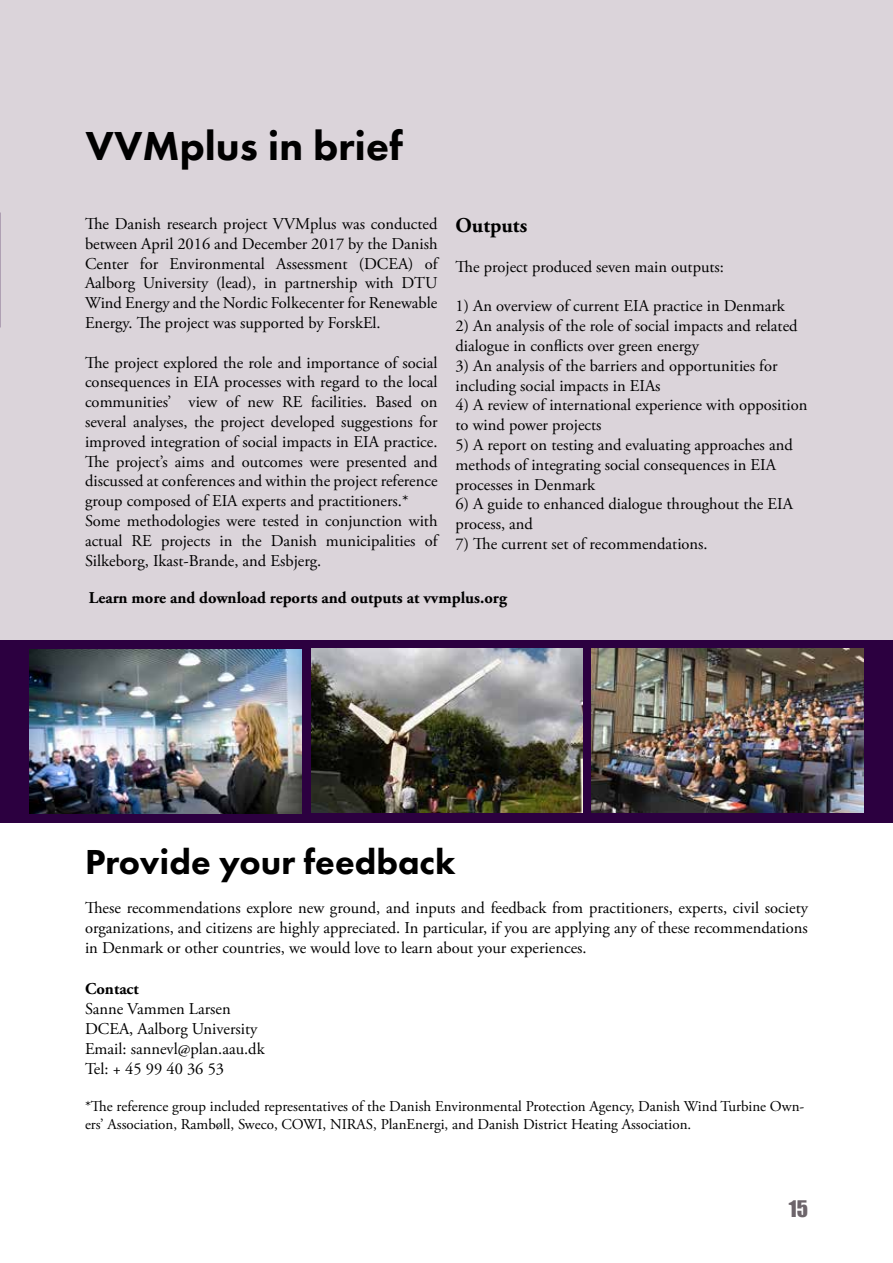
<style>
.page{position:relative;width:893px;height:1263px;background:#fff}
.page>*{position:absolute;margin:0;border:0;box-sizing:border-box;transform-origin:0 0}
.t1{font:800 42px "Futura PT";color:#000}
.t2{font:800 36px "Futura PT";color:#000}
.t3{font:700 21px "Adobe Garamond Pro";color:#000}
.t4{font:21px "Impact";color:#6d656b}
.t5{font:16.5px/19.8px "Adobe Garamond Pro";color:#000}
.t6{font:700 16.5px "Adobe Garamond Pro";color:#000}
.t7{font:15px/18px "Adobe Garamond Pro";color:#000}
</style>
<div class="page">
<div style="left:0;top:0;width:893px;height:643px;background:#dbd4da"></div>
<div style="left:0;top:640px;width:893px;height:182px;background:#2c0040"></div>
<img style="left:29px;top:650px;width:272px;height:163px">
<img style="left:592px;top:649px;width:272px;height:163px">
<img style="left:311px;top:649px;width:272px;height:163px">
<h1 class="t1" style="left:86px;top:119px;width:319px">VVMplus in brief</h1>
<p class="t5" style="left:85px;top:214px;width:354px;text-align:justify">The Danish research project VVMplus was conducted between April 2016 and December 2017 by the Danish Center for Environmental Assessment (DCEA) of Aalborg University (lead), in partnership with DTU Wind Energy and the Nordic Folkecenter for Renewable Energy. The project was supported by ForskEl.</p>
<p class="t5" style="left:85px;top:353px;width:354px">The project explored the role and importance of social consequences in EIA processes with regard to the local communities’ view of new RE facilities. Based on several analyses, the project developed suggestions for improved integration of social impacts in EIA practice.<br>The project’s aims and outcomes were presented and discussed at conferences and within the project reference group composed of EIA experts and practitioners.* Some methodologies were tested in conjunction with actual RE projects in the Danish municipalities of Silkeborg, Ikast-Brande, and Esbjerg.</p>
<p class="t3" style="left:455px;top:213px;width:73px">Outputs</p>
<p class="t5" style="left:455px;top:257px;width:270px">The project produced seven main outputs:</p>
<p class="t5" style="left:455px;top:297px;width:331px">1) An overview of current EIA practice in Denmark</p>
<p class="t5" style="left:455px;top:317px;width:344px">2) An analysis of the role of social impacts and related dialogue in conflicts over green energy</p>
<p class="t5" style="left:455px;top:356px;width:323px">3) An analysis of the barriers and opportunities for including social impacts in EIAs</p>
<p class="t5" style="left:455px;top:396px;width:353px">4) A review of international experience with opposition to wind power projects</p>
<p class="t5" style="left:455px;top:435px;width:339px">5) A report on testing and evaluating approaches and methods of integrating social consequences in EIA processes in Denmark</p>
<p class="t5" style="left:455px;top:495px;width:339px">6) A guide to enhanced dialogue throughout the EIA process, and</p>
<p class="t5" style="left:455px;top:534px;width:254px">7) The current set of recommendations.</p>
<p class="t6" style="left:89px;top:588px;width:420px">Learn more and download reports and outputs at vvmplus.org</p>
<h2 class="t2" style="left:85px;top:839px;width:372px">Provide your feedback</h2>
<p class="t5" style="left:85px;top:899px;width:724px;text-align:justify">These recommendations explore new ground, and inputs and feedback from practitioners, experts, civil society organizations, and citizens are highly appreciated. In particular, if you are applying any of these recommendations in Denmark or other countries, we would love to learn about your experiences.</p>
<p class="t6" style="left:85px;top:979px;width:55px">Contact</p>
<p class="t5" style="left:85px;top:999px;width:181px">Sanne Vammen Larsen<br>DCEA, Aalborg University<br>Email: sannevl@plan.aau.dk<br>Tel: + 45 99 40 36 53</p>
<p class="t7" style="left:85px;top:1098px;width:721px">*The reference group included representatives of the Danish Environmental Protection Agency, Danish Wind Turbine Own&shy;ers’ Association, Rambøll, Sweco, COWI, NIRAS, PlanEnergi, and Danish District Heating Association.</p>
<p class="t4" style="left:789px;top:1192px;width:21px">15</p>
</div>
